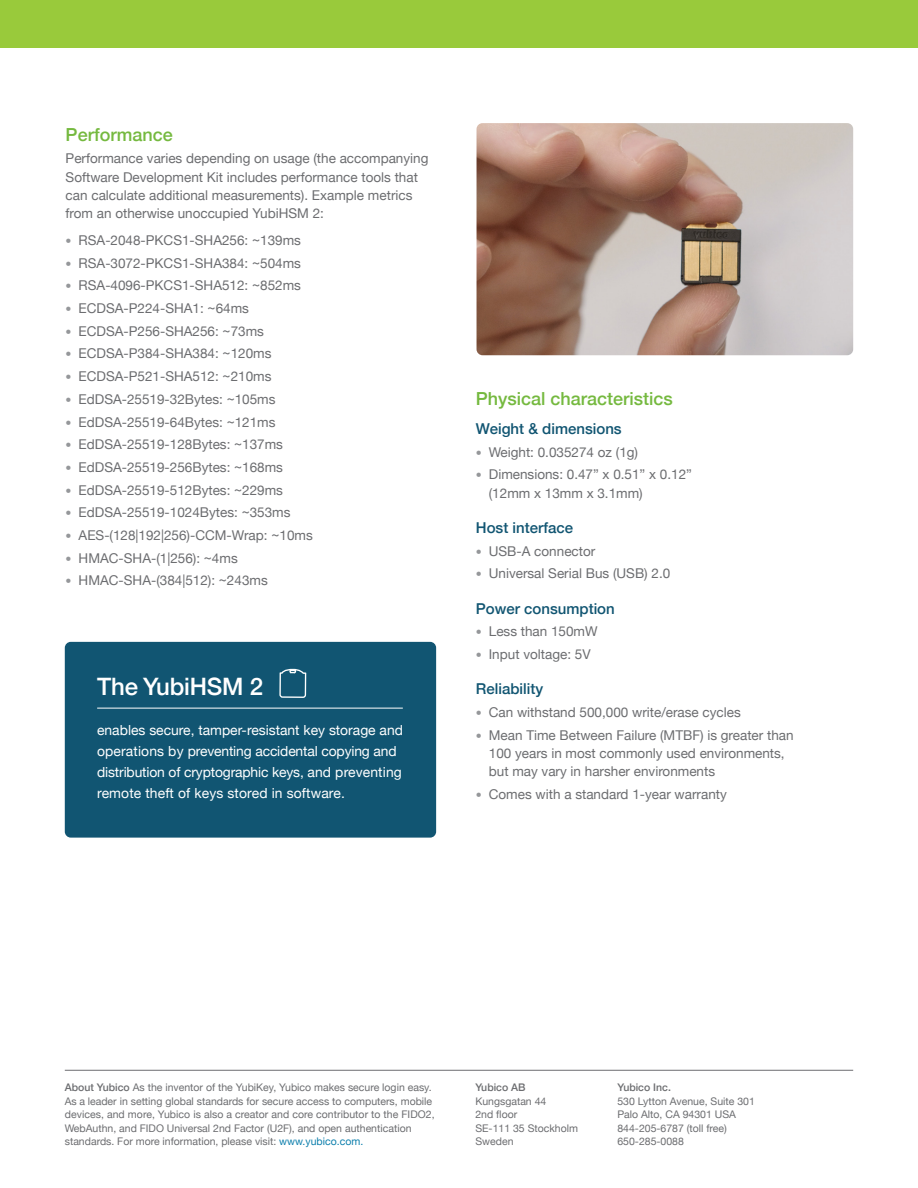
<style>
.page{position:relative;width:918px;height:1188px;background:#fff}
.page>*{position:absolute;margin:0;border:0;box-sizing:border-box;transform-origin:0 0}
.sub_white_call_out{font:500 24px "Helvetica Neue";letter-spacing:-.01em;color:#fff}
.y-sub{font:500 18px "Helvetica Neue";color:#75b93f}
.y-head{font:500 18px "Helvetica Neue";color:#75b93f}
.y-sub-2{font:500 15px "Helvetica Neue";color:#115572}
.body{font:13.8px/21px "Helvetica Neue";color:#fff}
.y-body{font:13.5px/18.3px "Helvetica Neue";color:#6c6d70}
.y-footer__About_Yubi{font:10.5px/13.5px "Helvetica Neue";color:#6c6d70}
.y-footer__About_Yubi-2{font:500 10.5px "Helvetica Neue";color:#6c6d70}
.s1{font-weight:100;font-size:12px;color:#95979a}
.s2{font-weight:500}
.s3{color:#0d7fac}
</style>
<div class="page">
<hr style="left:65px;top:1070px;width:788px;height:1px;background:#6c6d70">
<div style="left:0;top:0;width:918px;height:47px;background:#99ca3b"></div>
<div style="left:65px;top:642px;width:371px;height:196px;background:#115572;border-radius:6px"></div>
<svg style="left:279px;top:668px;width:28px;height:30px"></svg>
<hr style="left:97px;top:708px;width:306px;height:1px;background:#fff">
<img style="left:477px;top:123px;width:376px;height:232px">
<p class="y-head" style="left:66px;top:120px;width:109px">Performance</p>
<p class="y-body" style="left:66px;top:150px;width:364px">Performance varies depending on usage (the accompanying Software Development Kit includes performance tools that can calculate additional measurements). Example metrics from an otherwise unoccupied YubiHSM 2:</p>
<p class="y-body" style="left:66px;top:232px;width:237px"><span class="s1">•</span> RSA-2048-PKCS1-SHA256: ~139ms</p>
<p class="y-body" style="left:66px;top:254px;width:237px"><span class="s1">•</span> RSA-3072-PKCS1-SHA384: ~504ms</p>
<p class="y-body" style="left:66px;top:277px;width:237px"><span class="s1">•</span> RSA-4096-PKCS1-SHA512: ~852ms</p>
<p class="y-body" style="left:66px;top:300px;width:185px"><span class="s1">•</span> ECDSA-P224-SHA1: ~64ms</p>
<p class="y-body" style="left:66px;top:323px;width:200px"><span class="s1">•</span> ECDSA-P256-SHA256: ~73ms</p>
<p class="y-body" style="left:66px;top:345px;width:207px"><span class="s1">•</span> ECDSA-P384-SHA384: ~120ms</p>
<p class="y-body" style="left:66px;top:368px;width:207px"><span class="s1">•</span> ECDSA-P521-SHA512: ~210ms</p>
<p class="y-body" style="left:66px;top:391px;width:211px"><span class="s1">•</span> EdDSA-25519-32Bytes: ~105ms</p>
<p class="y-body" style="left:66px;top:413px;width:211px"><span class="s1">•</span> EdDSA-25519-64Bytes: ~121ms</p>
<p class="y-body" style="left:66px;top:436px;width:219px"><span class="s1">•</span> EdDSA-25519-128Bytes: ~137ms</p>
<p class="y-body" style="left:66px;top:459px;width:219px"><span class="s1">•</span> EdDSA-25519-256Bytes: ~168ms</p>
<p class="y-body" style="left:66px;top:481px;width:219px"><span class="s1">•</span> EdDSA-25519-512Bytes: ~229ms</p>
<p class="y-body" style="left:66px;top:504px;width:226px"><span class="s1">•</span> EdDSA-25519-1024Bytes: ~353ms</p>
<p class="y-body" style="left:66px;top:527px;width:249px"><span class="s1">•</span> AES-(128|192|256)-CCM-Wrap: ~10ms</p>
<p class="y-body" style="left:66px;top:550px;width:174px"><span class="s1">•</span> HMAC-SHA-(1|256): ~4ms</p>
<p class="y-body" style="left:66px;top:572px;width:204px"><span class="s1">•</span> HMAC-SHA-(384|512): ~243ms</p>
<p class="sub_white_call_out" style="left:97px;top:667px;width:167px">The YubiHSM 2</p>
<p class="body" style="left:97px;top:721px;width:307px">enables secure, tamper-resistant key storage and operations by preventing accidental copying and distribution of cryptographic keys, and preventing remote theft of keys stored in software.</p>
<p class="y-sub" style="left:476px;top:384px;width:199px">Physical characteristics</p>
<p class="y-sub-2" style="left:476px;top:417px;width:147px">Weight &amp; dimensions</p>
<p class="y-body" style="left:476px;top:443px;width:164px"><span class="s1">•</span> Weight: 0.035274 oz (1g)</p>
<p class="y-body" style="left:489px;top:466px;width:205px;text-indent:-13px"><span class="s1">•</span> Dimensions: 0.47” x 0.51” x 0.12” (12mm x 13mm x 3.1mm)</p>
<p class="y-sub-2" style="left:476px;top:516px;width:99px">Host interface</p>
<p class="y-body" style="left:476px;top:542px;width:121px"><span class="s1">•</span> USB-A connector</p>
<p class="y-body" style="left:476px;top:565px;width:196px"><span class="s1">•</span> Universal Serial Bus (USB) 2.0</p>
<p class="y-sub-2" style="left:476px;top:596px;width:140px">Power consumption</p>
<p class="y-body" style="left:476px;top:623px;width:123px"><span class="s1">•</span> Less than 150mW</p>
<p class="y-body" style="left:476px;top:646px;width:116px"><span class="s1">•</span> Input voltage: 5V</p>
<p class="y-sub-2" style="left:476px;top:677px;width:69px">Reliability</p>
<p class="y-body" style="left:476px;top:704px;width:266px"><span class="s1">•</span> Can withstand 500,000 write/erase cycles</p>
<p class="y-body" style="left:489px;top:726px;width:306px;text-indent:-13px"><span class="s1">•</span> Mean Time Between Failure (MTBF) is greater than<br>100 years in most commonly used environments, but may vary in harsher environments</p>
<p class="y-body" style="left:476px;top:786px;width:252px"><span class="s1">•</span> Comes with a standard 1-year warranty</p>
<p class="y-footer__About_Yubi" style="left:65px;top:1081px;width:371px"><span class="s2">About Yubico</span> As the inventor of the YubiKey, Yubico makes secure login easy.<br>As a leader in setting global standards for secure access to computers, mobile devices, and more, Yubico is also a creator and core contributor to the FIDO2, WebAuthn, and FIDO Universal 2nd Factor (U2F), and open authentication standards. For more information, please visit: <span class="s3">www.yubico.com.</span></p>
<p class="y-footer__About_Yubi-2" style="left:475px;top:1079px;width:52px">Yubico AB</p>
<p class="y-footer__About_Yubi" style="left:475px;top:1095px;width:73px">Kungsgatan 44</p>
<p class="y-footer__About_Yubi" style="left:475px;top:1108px;width:43px">2nd floor</p>
<p class="y-footer__About_Yubi" style="left:475px;top:1122px;width:104px">SE-111 35 Stockholm<br>Sweden</p>
<p class="y-footer__About_Yubi-2" style="left:617px;top:1079px;width:55px">Yubico Inc.</p>
<p class="y-footer__About_Yubi" style="left:617px;top:1095px;width:139px">530 Lytton Avenue, Suite 301<br>Palo Alto, CA 94301 USA<br>844-205-6787 (toll free)<br>650-285-0088</p>
</div>
